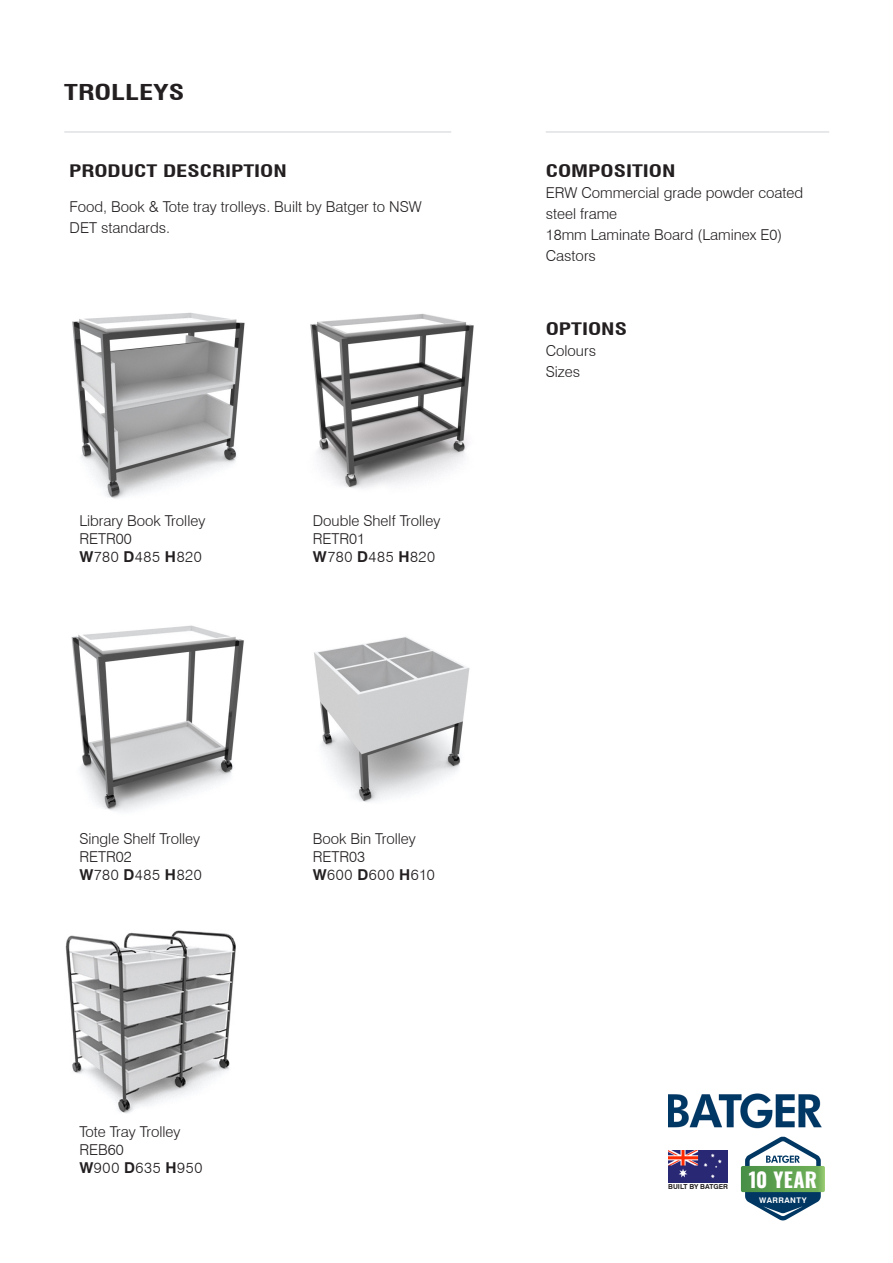
<style>
.page{position:relative;width:893px;height:1263px;background:#fff}
.page>*{position:absolute;margin:0;border:0;box-sizing:border-box;transform-origin:0 0}
.t1{font:700 condensed 21.3px "Swiss 721 BT";color:#231f20;scale:1.33 1}
.t2{font:700 20.4px "Oswald";letter-spacing:.01em;color:#fff}
.t3{font:700 condensed 16.8px "Swiss 721 BT";color:#231f20;scale:1.33 1}
.t4{font:300 15px/18px "Swiss 721 BT";color:#231f20}
.t5{font:700 7.8px "Swiss 721 BT";letter-spacing:.055em;color:#fff}
.t6{font:700 6.9px "Swiss 721 BT";color:#231f20}
.s1{font-weight:700}
</style>
<div class="page">
<hr style="left:64px;top:132px;width:387px;height:1px;background:#d1d2d4">
<hr style="left:546px;top:132px;width:283px;height:1px;background:#d1d2d4">
<img style="left:668px;top:1093px;width:154px;height:36px">
<img style="left:72px;top:312px;width:173px;height:187px">
<img style="left:310px;top:313px;width:164px;height:176px">
<img style="left:314px;top:637px;width:156px;height:165px">
<img style="left:71px;top:625px;width:173px;height:186px">
<img style="left:65px;top:930px;width:171px;height:184px">
<img style="left:668px;top:1150px;width:60px;height:32px">
<svg style="left:741px;top:1136px;width:84px;height:85px"></svg>
<p class="t1" style="left:64px;top:80px;width:92px">TROLLEYS</p>
<p class="t3" style="left:69px;top:160px;width:165px">PRODUCT DESCRIPTION</p>
<p class="t4" style="left:70px;top:196px;width:354px;line-height:21px">Food, Book &amp; Tote tray trolleys. Built by Batger to NSW<br>DET standards.</p>
<p class="t4" style="left:79px;top:511px;width:128px">Library Book Trolley<br>RETR00<br><span class="s1">W</span>780 <span class="s1">D</span>485 <span class="s1">H</span>820</p>
<p class="t4" style="left:313px;top:511px;width:129px">Double Shelf Trolley<br>RETR01<br><span class="s1">W</span>780 <span class="s1">D</span>485 <span class="s1">H</span>820</p>
<p class="t3" style="left:546px;top:160px;width:99px">COMPOSITION</p>
<p class="t4" style="left:546px;top:182px;width:259px;line-height:21px">ERW Commercial grade powder coated steel frame<br>18mm Laminate Board (Laminex E0)<br>Castors</p>
<p class="t3" style="left:546px;top:319px;width:63px">OPTIONS</p>
<p class="t4" style="left:546px;top:340px;width:52px;line-height:21px">Colours<br>Sizes</p>
<p class="t4" style="left:79px;top:830px;width:124px">Single Shelf Trolley<br>RETR02<br><span class="s1">W</span>780 <span class="s1">D</span>485 <span class="s1">H</span>820</p>
<p class="t4" style="left:79px;top:1122px;width:125px">Tote Tray Trolley<br>REB60<br><span class="s1">W</span>900 <span class="s1">D</span>635 <span class="s1">H</span>950</p>
<p class="t4" style="left:313px;top:830px;width:123px">Book Bin Trolley<br>RETR03<br><span class="s1">W</span>600 <span class="s1">D</span>600 <span class="s1">H</span>610</p>
<p class="t6" style="left:668px;top:1182px;width:62px">BUILT BY BATGER</p>
<p class="t2" style="left:749px;top:1169px;width:70px">10 YEAR</p>
<p class="t5" style="left:759px;top:1195px;width:49px">WARRANTY</p>
</div>
